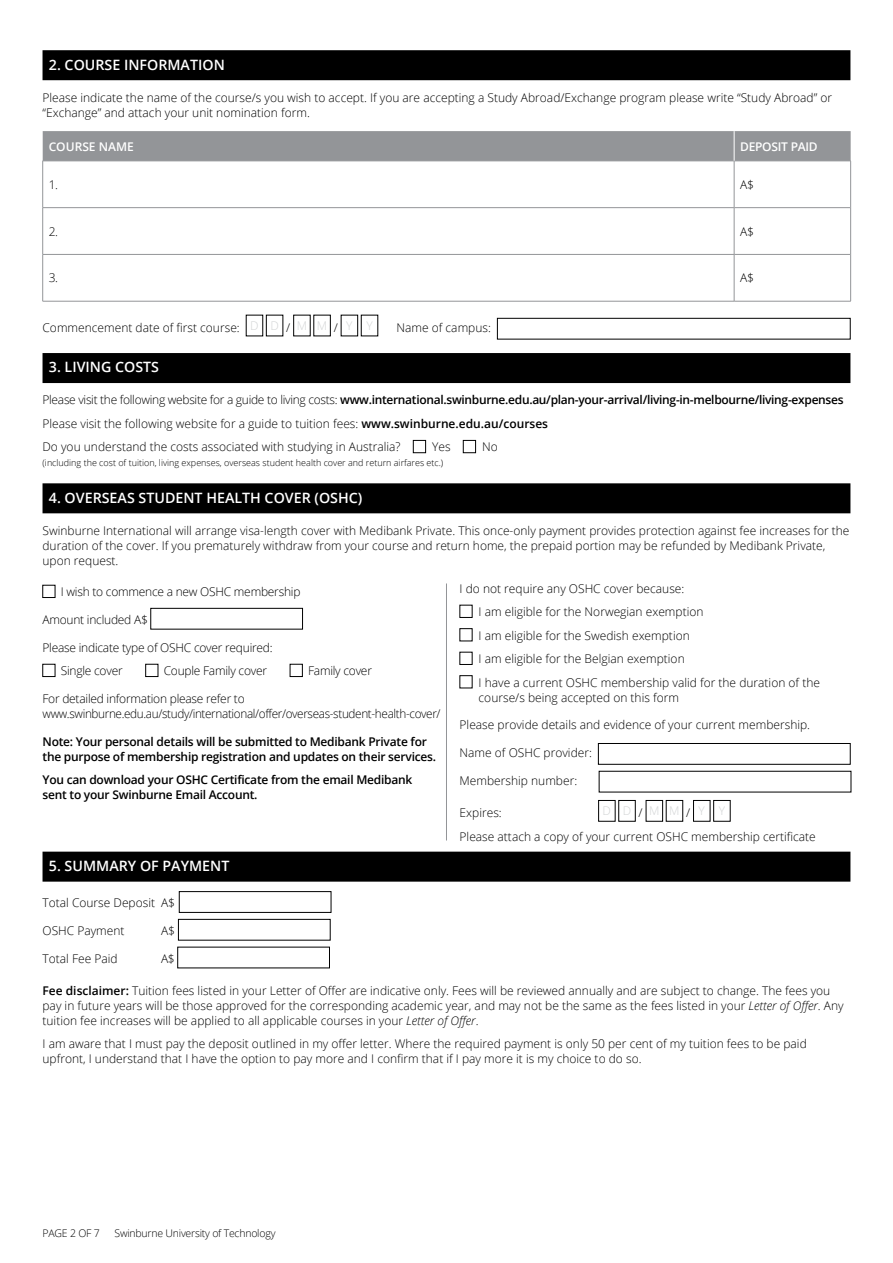
<style>
.page{position:relative;width:893px;height:1263px;background:#fff}
.page>*{position:absolute;margin:0;border:0;box-sizing:border-box;transform-origin:0 0}
.t1{font:600 14.25px "Open Sans";color:#fff}
.t2{font:300 12px/15px "Open Sans";color:#000}
.t3{font:600 12px/15px "Open Sans";letter-spacing:-.02em;color:#000}
.t4{font:300 12px/23.5px "Open Sans";letter-spacing:-.02em;color:#000}
.t5{font:300 12px/15px "Open Sans";letter-spacing:-.03em;color:#000}
.t6{font:600 12px "Open Sans";letter-spacing:-.02em;color:#fff}
.t7{font:600 12px "Open Sans";color:#fff}
.t8{font:300 10.5px "Open Sans";letter-spacing:-.02em;color:#000}
.t9{font:300 9px "Open Sans";color:#000}
.s1{color:#d1d3d4}
.s2{font-weight:600}
.s3{font-style:italic}
</style>
<div class="page">
<div style="left:43px;top:50px;width:807px;height:30px;background:#000"></div>
<div style="left:43px;top:353px;width:807px;height:30px;background:#000"></div>
<div style="left:43px;top:483px;width:807px;height:30px;background:#000"></div>
<div style="left:43px;top:852px;width:807px;height:30px;background:#000"></div>
<div style="left:43px;top:131px;width:808px;height:30px;background:#939598"></div>
<hr style="left:43px;top:161px;width:691px;height:1px;background:#939598">
<hr style="left:42px;top:161px;width:1px;height:47px;background:#939598">
<hr style="left:734px;top:161px;width:117px;height:1px;background:#939598">
<hr style="left:850px;top:161px;width:1px;height:47px;background:#939598">
<hr style="left:42px;top:208px;width:1px;height:46px;background:#939598">
<hr style="left:850px;top:208px;width:1px;height:46px;background:#939598">
<hr style="left:42px;top:254px;width:1px;height:47px;background:#939598">
<hr style="left:850px;top:254px;width:1px;height:47px;background:#939598">
<hr style="left:43px;top:301px;width:691px;height:1px;background:#939598">
<hr style="left:734px;top:301px;width:117px;height:1px;background:#939598">
<hr style="left:734px;top:161px;width:1px;height:46px;background:#939598">
<hr style="left:43px;top:207px;width:691px;height:1px;background:#939598">
<hr style="left:734px;top:207px;width:116px;height:1px;background:#939598">
<hr style="left:734px;top:208px;width:1px;height:46px;background:#939598">
<hr style="left:43px;top:254px;width:691px;height:1px;background:#939598">
<hr style="left:734px;top:254px;width:116px;height:1px;background:#939598">
<hr style="left:734px;top:255px;width:1px;height:46px;background:#939598">
<hr style="left:734px;top:131px;width:1px;height:30px;background:#fff">
<div style="left:266px;top:315px;width:17px;height:21px;border:1px solid #000"></div>
<div style="left:293px;top:315px;width:17px;height:21px;border:1px solid #000"></div>
<div style="left:314px;top:315px;width:17px;height:21px;border:1px solid #000"></div>
<div style="left:341px;top:315px;width:17px;height:21px;border:1px solid #000"></div>
<div style="left:497px;top:318px;width:353px;height:21px;border:1px solid #000"></div>
<div style="left:413px;top:440px;width:13px;height:13px;border:1px solid #000"></div>
<div style="left:463px;top:440px;width:13px;height:13px;border:1px solid #000"></div>
<hr style="left:446px;top:583px;width:1px;height:257px;background:#939598">
<div style="left:43px;top:585px;width:12px;height:13px;border:1px solid #000"></div>
<div style="left:151px;top:608px;width:152px;height:21px;border:1px solid #000"></div>
<div style="left:43px;top:664px;width:12px;height:13px;border:1px solid #000"></div>
<div style="left:145px;top:664px;width:13px;height:13px;border:1px solid #000"></div>
<div style="left:290px;top:664px;width:13px;height:13px;border:1px solid #000"></div>
<div style="left:460px;top:605px;width:12px;height:13px;border:1px solid #000"></div>
<div style="left:460px;top:628px;width:12px;height:13px;border:1px solid #000"></div>
<div style="left:460px;top:652px;width:12px;height:13px;border:1px solid #000"></div>
<div style="left:460px;top:675px;width:12px;height:13px;border:1px solid #000"></div>
<div style="left:598px;top:743px;width:252px;height:21px;border:1px solid #000"></div>
<div style="left:598px;top:800px;width:17px;height:21px;border:1px solid #000"></div>
<div style="left:646px;top:800px;width:17px;height:21px;border:1px solid #000"></div>
<div style="left:693px;top:800px;width:17px;height:21px;border:1px solid #000"></div>
<div style="left:713px;top:800px;width:17px;height:21px;border:1px solid #000"></div>
<div style="left:179px;top:891px;width:152px;height:22px;border:1px solid #000"></div>
<div style="left:178px;top:919px;width:152px;height:21px;border:1px solid #000"></div>
<p class="t1" style="left:49px;top:55px;width:177px">2. COURSE INFORMATION</p>
<p class="t2" style="left:43px;top:89px;width:791px">Please indicate the name of the course/s you wish to accept. If you are accepting a Study Abroad/Exchange program please write “Study Abroad” or “Exchange” and attach your unit nomination form.</p>
<p class="t7" style="left:49px;top:138px;width:87px">COURSE NAME</p>
<p class="t6" style="left:740px;top:138px;width:79px">DEPOSIT PAID</p>
<p class="t2" style="left:49px;top:177px;width:11px">1.</p>
<p class="t2" style="left:740px;top:177px;width:15px">A$</p>
<p class="t2" style="left:49px;top:223px;width:11px">2.</p>
<p class="t2" style="left:740px;top:223px;width:15px">A$</p>
<p class="t2" style="left:49px;top:270px;width:11px">3.</p>
<p class="t2" style="left:740px;top:270px;width:15px">A$</p>
<p class="t2" style="left:43px;top:319px;width:332px">Commencement date of first course: <span class="s1">D D</span> / <span class="s1">M M</span> / <span class="s1">Y Y</span></p>
<p class="t2" style="left:397px;top:319px;width:96px">Name of campus:</p>
<p class="t1" style="left:49px;top:357px;width:112px">3. LIVING COSTS</p>
<p class="t2" style="left:43px;top:388px;width:803px;line-height:23.5px">Please visit the following website for a guide to living costs: <span class="s2">www.international.swinburne.edu.au/plan-your-arrival/living-in-melbourne/living-expenses<br></span>Please visit the following website for a guide to tuition fees: <span class="s2">www.swinburne.edu.au/courses<br></span>Do you understand the costs associated with studying in Australia?</p>
<p class="t2" style="left:432px;top:439px;width:20px">Yes</p>
<p class="t2" style="left:482px;top:439px;width:17px">No</p>
<p class="t9" style="left:43px;top:457px;width:402px">(including the cost of tuition, living expenses, overseas student health cover and return airfares etc.)</p>
<p class="t1" style="left:49px;top:488px;width:315px">4. OVERSEAS STUDENT HEALTH COVER (OSHC)</p>
<p class="t2" style="left:43px;top:522px;width:808px">Swinburne International will arrange visa-length cover with Medibank Private. This once-only payment provides protection against fee increases for the duration of the cover. If you prematurely withdraw from your course and return home, the prepaid portion may be refunded by Medibank Private, upon request.</p>
<p class="t4" style="left:61px;top:580px;width:241px">I wish to commence a new OSHC membership</p>
<p class="t4" style="left:43px;top:607px;width:107px">Amount included A$</p>
<p class="t4" style="left:61px;top:635px;width:213px;text-indent:-18px">Please indicate type of OSHC cover required:<br>Single cover</p>
<p class="t2" style="left:479px;top:576px;width:343px;line-height:23.5px;text-indent:-19px">I do not require any OSHC cover because:<br>I am eligible for the Norwegian exemption<br>I am eligible for the Swedish exemption<br>I am eligible for the Belgian exemption<br>I have a current OSHC membership valid for the duration of the</p>
<p class="t2" style="left:479px;top:689px;width:202px">course/s being accepted on this form</p>
<p class="t2" style="left:460px;top:717px;width:352px">Please provide details and evidence of your current membership.</p>
<p class="t2" style="left:460px;top:745px;width:134px">Name of OSHC provider:</p>
<p class="t2" style="left:460px;top:773px;width:119px">Membership number:</p>
<p class="t2" style="left:460px;top:805px;width:44px">Expires:</p>
<p class="t4" style="left:164px;top:659px;width:105px">Couple Family cover</p>
<p class="t4" style="left:308px;top:659px;width:65px">Family cover</p>
<p class="t5" style="left:43px;top:691px;width:400px">For detailed information please refer to www.swinburne.edu.au/study/international/offer/overseas-student-health-cover/</p>
<p class="t3" style="left:43px;top:734px;width:395px">Note: Your personal details will be submitted to Medibank Private for the purpose of membership registration and updates on their services.</p>
<p class="t3" style="left:43px;top:772px;width:371px">You can download your OSHC Certificate from the email Medibank sent to your Swinburne Email Account.</p>
<p class="t2" style="left:460px;top:798px;width:358px;line-height:25px;text-indent:143px"><span class="s1">DD</span> / <span class="s1">MM</span> / <span class="s1">Y Y<br></span>Please attach a copy of your current OSHC membership certificate</p>
<p class="t1" style="left:49px;top:856px;width:182px">5. SUMMARY OF PAYMENT</p>
<p class="t2" style="left:43px;top:895px;width:134px">Total Course Deposit A$</p>
<p class="t2" style="left:43px;top:923px;width:84px">OSHC Payment</p>
<p class="t2" style="left:161px;top:923px;width:16px">A$</p>
<p class="t2" style="left:43px;top:951px;width:77px">Total Fee Paid</p>
<p class="t2" style="left:161px;top:951px;width:15px">A$</p>
<p class="t2" style="left:43px;top:983px;width:803px"><span class="s2">Fee disclaimer:</span> Tuition fees listed in your Letter of Offer are indicative only. Fees will be reviewed annually and are subject to change. The fees you pay in future years will be those approved for the corresponding academic year, and may not be the same as the fees listed in your <span class="s3">Letter of Offer</span>. Any tuition fee increases will be applied to all applicable courses in your <span class="s3">Letter of Offer</span>.</p>
<p class="t2" style="left:43px;top:1036px;width:766px">I am aware that I must pay the deposit outlined in my offer letter. Where the required payment is only 50 per cent of my tuition fees to be paid upfront, I understand that I have the option to pay more and I confirm that if I pay more it is my choice to do so.</p>
<p class="t8" style="left:43px;top:1226px;width:59px">PAGE 2 OF 7</p>
<p class="t8" style="left:115px;top:1226px;width:162px">Swinburne University of Technology</p>
</div>
